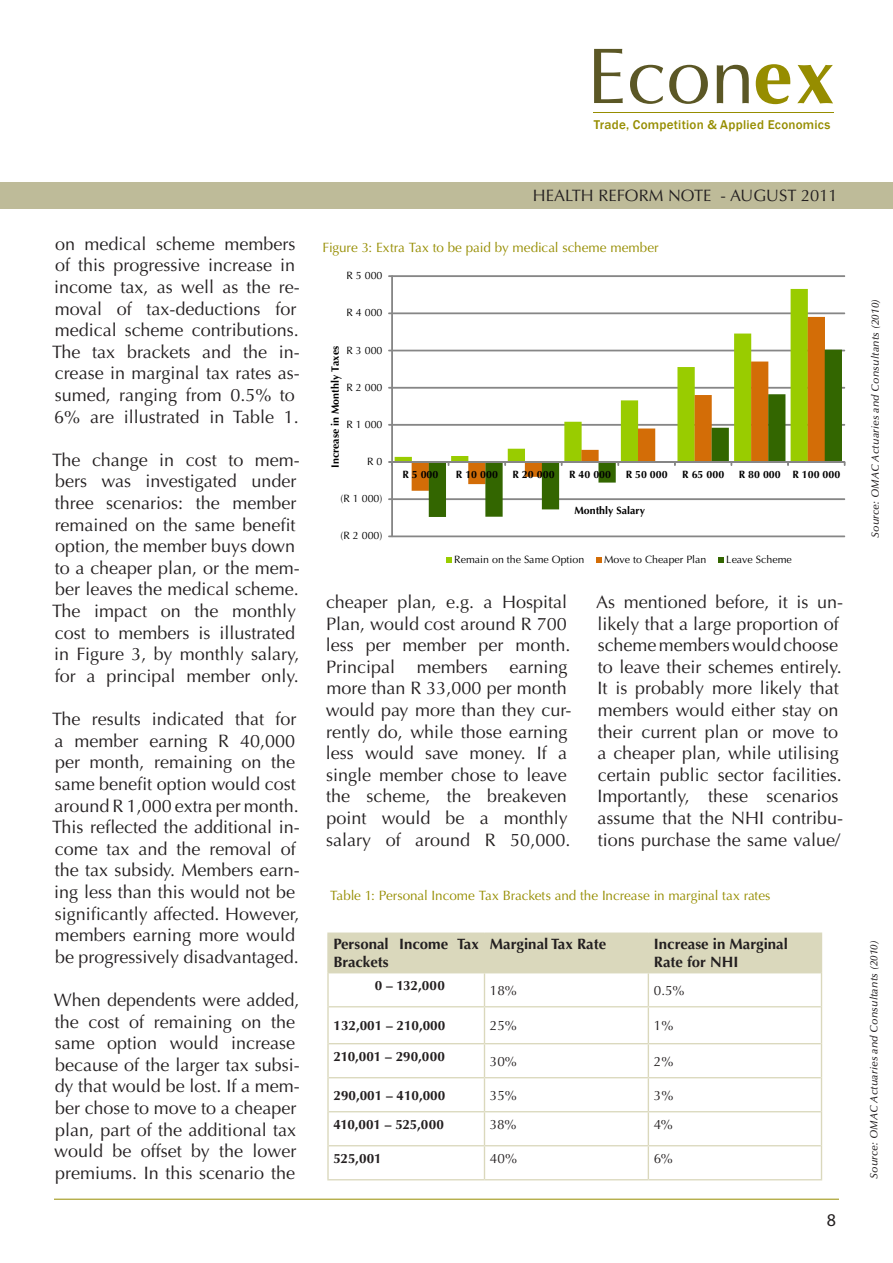
<style>
.page{position:relative;width:893px;height:1263px;background:#fff}
.page>*{position:absolute;margin:0;border:0;box-sizing:border-box;transform-origin:0 0}
.t1{font:18px/21.6px "Optima LT Std";color:#231f20}
.t2{font:18px "Myriad Pro";color:#231f20}
.t3{font:16.5px "Optima LT Std";color:#231f20}
.t4{font:700 15px/18px "Optima LT Std";color:#231f20}
.t5{font:13.5px "Optima LT Std";letter-spacing:-.005em;color:#968d00}
.t6{font:700 13.5px "Optima LT Std";color:#231f20}
.t7{font:13.5px "Optima LT Std";color:#231f20}
.Body_Text{font:500 13.05px "Franklin Gothic";letter-spacing:.02em;color:#968d00}
.t8{font:10.65px "Optima LT Std";color:#000}
.t9{font:700 10.65px "Optima LT Std";color:#000}
.t10{font:italic 500 10.5px "Optima LT Std";letter-spacing:.02em;color:#231f20}
</style>
<div class="page">
<hr style="left:54px;top:1199px;width:785px;height:1px;background:#968d00">
<div style="left:0;top:183px;width:893px;height:25px;background:#bebb99"></div>
<svg style="left:594px;top:49px;width:29px;height:54px"></svg>
<svg style="left:630px;top:65px;width:78px;height:39px"></svg>
<svg style="left:717px;top:65px;width:32px;height:38px"></svg>
<svg style="left:756px;top:64px;width:35px;height:40px"></svg>
<svg style="left:797px;top:65px;width:36px;height:38px"></svg>
<hr style="left:593px;top:112px;width:240px;height:1px;background:#968d00">
<svg style="left:388px;top:275px;width:458px;height:288px"></svg>
<div style="left:329px;top:934px;width:492px;height:38px;background:#dad8bc"></div>
<hr style="left:327px;top:973px;width:2px;height:34px;background:#dad8bc">
<hr style="left:484px;top:973px;width:1px;height:33px;background:#dad8bc">
<hr style="left:648px;top:973px;width:1px;height:33px;background:#dad8bc">
<hr style="left:821px;top:973px;width:1px;height:34px;background:#dad8bc">
<hr style="left:327px;top:1007px;width:2px;height:37px;background:#dad8bc">
<hr style="left:484px;top:1007px;width:1px;height:36px;background:#dad8bc">
<hr style="left:648px;top:1007px;width:1px;height:36px;background:#dad8bc">
<hr style="left:821px;top:1007px;width:1px;height:37px;background:#dad8bc">
<hr style="left:327px;top:1044px;width:2px;height:34px;background:#dad8bc">
<hr style="left:484px;top:1044px;width:1px;height:33px;background:#dad8bc">
<hr style="left:648px;top:1044px;width:1px;height:33px;background:#dad8bc">
<hr style="left:821px;top:1044px;width:1px;height:34px;background:#dad8bc">
<hr style="left:327px;top:1078px;width:2px;height:34px;background:#dad8bc">
<hr style="left:484px;top:1078px;width:1px;height:33px;background:#dad8bc">
<hr style="left:648px;top:1078px;width:1px;height:33px;background:#dad8bc">
<hr style="left:821px;top:1078px;width:1px;height:34px;background:#dad8bc">
<hr style="left:327px;top:1112px;width:2px;height:34px;background:#dad8bc">
<hr style="left:484px;top:1112px;width:1px;height:33px;background:#dad8bc">
<hr style="left:648px;top:1112px;width:1px;height:33px;background:#dad8bc">
<hr style="left:821px;top:1112px;width:1px;height:34px;background:#dad8bc">
<hr style="left:327px;top:1146px;width:2px;height:33px;background:#dad8bc">
<hr style="left:484px;top:1146px;width:1px;height:33px;background:#dad8bc">
<hr style="left:648px;top:1146px;width:1px;height:33px;background:#dad8bc">
<hr style="left:821px;top:1146px;width:1px;height:33px;background:#dad8bc">
<hr style="left:329px;top:1006px;width:155px;height:1px;background:#dad8bc">
<hr style="left:484px;top:1006px;width:164px;height:1px;background:#dad8bc">
<hr style="left:648px;top:1006px;width:173px;height:1px;background:#dad8bc">
<hr style="left:329px;top:1043px;width:155px;height:1px;background:#dad8bc">
<hr style="left:484px;top:1043px;width:164px;height:1px;background:#dad8bc">
<hr style="left:648px;top:1043px;width:173px;height:1px;background:#dad8bc">
<hr style="left:329px;top:1077px;width:155px;height:1px;background:#dad8bc">
<hr style="left:484px;top:1077px;width:164px;height:1px;background:#dad8bc">
<hr style="left:648px;top:1077px;width:173px;height:1px;background:#dad8bc">
<hr style="left:329px;top:1111px;width:155px;height:1px;background:#dad8bc">
<hr style="left:484px;top:1111px;width:164px;height:1px;background:#dad8bc">
<hr style="left:648px;top:1111px;width:173px;height:1px;background:#dad8bc">
<hr style="left:329px;top:1145px;width:155px;height:1px;background:#dad8bc">
<hr style="left:484px;top:1145px;width:164px;height:1px;background:#dad8bc">
<hr style="left:648px;top:1145px;width:173px;height:1px;background:#dad8bc">
<hr style="left:327px;top:1179px;width:157px;height:1px;background:#dad8bc">
<hr style="left:484px;top:1179px;width:164px;height:1px;background:#dad8bc">
<hr style="left:648px;top:1179px;width:174px;height:1px;background:#dad8bc">
<hr style="left:327px;top:932px;width:157px;height:2px;background:#dad8bc">
<hr style="left:484px;top:932px;width:164px;height:2px;background:#dad8bc">
<hr style="left:648px;top:932px;width:174px;height:2px;background:#dad8bc">
<hr style="left:329px;top:972px;width:155px;height:1px;background:#dad8bc">
<hr style="left:484px;top:972px;width:164px;height:1px;background:#dad8bc">
<hr style="left:648px;top:972px;width:173px;height:1px;background:#dad8bc">
<hr style="left:327px;top:934px;width:2px;height:39px;background:#dad8bc">
<hr style="left:484px;top:934px;width:1px;height:38px;background:#dad8bc">
<hr style="left:648px;top:934px;width:1px;height:38px;background:#dad8bc">
<hr style="left:821px;top:934px;width:1px;height:39px;background:#dad8bc">
<p class="t1" style="left:52px;top:233px;width:249px">on medical scheme members of this progressive increase in income tax, as well as the re&shy;moval of tax-deductions for medical scheme contributions.<br>The tax brackets and the in&shy;crease in marginal tax rates as&shy;sumed, ranging from 0.5% to<br>6% are illustrated in Table 1.</p>
<p class="t1" style="left:52px;top:449px;width:249px">The change in cost to mem&shy;bers was investigated under three scenarios: the member remained on the same benefit option, the member buys down to a cheaper plan, or the mem&shy;ber leaves the medical scheme.<br>The impact on the monthly cost to members is illustrated in Figure 3, by monthly salary, for a principal member only.</p>
<p class="t1" style="left:52px;top:708px;width:249px">The results indicated that for a member earning R 40,000 per month, remaining on the same benefit option would cost around R 1,000 extra per month.<br>This reflected the additional in&shy;come tax and the removal of the tax subsidy. Members earn&shy;ing less than this would not be significantly affected. However, members earning more would be progressively disadvantaged.</p>
<p class="t1" style="left:54px;top:989px;width:248px">When dependents were added, the cost of remaining on the same option would increase because of the larger tax subsi&shy;dy that would be lost. If a mem&shy;ber chose to move to a cheaper plan, part of the additional tax would be offset by the lower premiums. In this scenario the</p>
<p class="Body_Text" style="left:594px;top:116px;width:238px">Trade, Competition &amp; Applied Economics</p>
<p class="t3" style="left:533px;top:186px;width:306px">HEALTH REFORM NOTE - AUGUST 2011</p>
<p class="t5" style="left:322px;top:240px;width:338px">Figure 3: Extra Tax to be paid by medical scheme member</p>
<p class="t8" style="left:346px;top:269px;width:38px">R 5 000</p>
<p class="t8" style="left:346px;top:307px;width:38px">R 4 000</p>
<p class="t9" style="left:329px;top:468px;width:123px;rotate:-90deg">Increase in Monthly Taxes</p>
<p class="t8" style="left:346px;top:344px;width:38px">R 3 000</p>
<p class="t8" style="left:346px;top:381px;width:38px">R 2 000</p>
<p class="t8" style="left:346px;top:418px;width:38px">R 1 000</p>
<p class="t8" style="left:367px;top:455px;width:17px">R 0</p>
<p class="t8" style="left:340px;top:492px;width:44px">(R 1 000)</p>
<p class="t8" style="left:340px;top:530px;width:44px">(R 2 000)</p>
<p class="t9" style="left:402px;top:469px;width:38px">R 5 000</p>
<p class="t9" style="left:456px;top:469px;width:44px">R 10 000</p>
<p class="t9" style="left:512px;top:469px;width:44px">R 20 000</p>
<p class="t9" style="left:569px;top:469px;width:44px">R 40 000</p>
<p class="t9" style="left:626px;top:469px;width:44px">R 50 000</p>
<p class="t9" style="left:682px;top:469px;width:44px">R 65 000</p>
<p class="t9" style="left:739px;top:469px;width:103px">R 80 000 R 100 000</p>
<p class="t9" style="left:574px;top:504px;width:72px">Monthly Salary</p>
<p class="t8" style="left:454px;top:554px;width:132px">Remain on the Same Option</p>
<p class="t8" style="left:604px;top:554px;width:104px">Move to Cheaper Plan</p>
<p class="t8" style="left:726px;top:554px;width:67px">Leave Scheme</p>
<p class="t1" style="left:326px;top:591px;width:247px">cheaper plan, e.g. a Hospital<br>Plan, would cost around R 700 less per member per month.<br>Principal members earning more than R 33,000 per month would pay more than they cur&shy;rently do, while those earning less would save money. If a single member chose to leave the scheme, the breakeven point would be a monthly salary of around R 50,000.</p>
<p class="t1" style="left:596px;top:591px;width:248px">As mentioned before, it is un&shy;likely that a large proportion of scheme members would choose to leave their schemes entirely.<br>It is probably more likely that members would either stay on their current plan or move to a cheaper plan, while utilising certain public sector facilities.</p>
<p class="t1" style="left:598px;top:786px;width:247px">Importantly, these scenarios assume that the NHI contribu&shy;tions purchase the same value/</p>
<p class="t5" style="left:330px;top:888px;width:442px">Table 1: Personal Income Tax Brackets and the Increase in marginal tax rates</p>
<p class="t4" style="left:333px;top:935px;width:147px">Personal Income Tax<br>Brackets</p>
<p class="t4" style="left:490px;top:935px;width:118px">Marginal Tax Rate</p>
<p class="t4" style="left:654px;top:935px;width:136px">Increase in Marginal<br>Rate for NHI</p>
<p class="t6" style="left:375px;top:978px;width:72px">0 – 132,000</p>
<p class="t7" style="left:490px;top:982px;width:29px">18%</p>
<p class="t7" style="left:654px;top:982px;width:32px">0.5%</p>
<p class="t6" style="left:333px;top:1018px;width:113px">132,001 – 210,000</p>
<p class="t7" style="left:490px;top:1018px;width:29px">25%</p>
<p class="t7" style="left:654px;top:1018px;width:21px">1%</p>
<p class="t6" style="left:333px;top:1049px;width:113px">210,001 – 290,000</p>
<p class="t7" style="left:490px;top:1053px;width:29px">30%</p>
<p class="t7" style="left:654px;top:1053px;width:21px">2%</p>
<p class="t6" style="left:333px;top:1087px;width:113px">290,001 – 410,000</p>
<p class="t7" style="left:490px;top:1087px;width:29px">35%</p>
<p class="t7" style="left:654px;top:1087px;width:21px">3%</p>
<p class="t6" style="left:333px;top:1117px;width:112px">410,001 – 525,000</p>
<p class="t7" style="left:490px;top:1117px;width:28px">38%</p>
<p class="t7" style="left:654px;top:1117px;width:20px">4%</p>
<p class="t6" style="left:333px;top:1151px;width:50px">525,001</p>
<p class="t7" style="left:490px;top:1151px;width:29px">40%</p>
<p class="t7" style="left:654px;top:1151px;width:20px">6%</p>
<p class="t2" style="left:827px;top:1209px;width:11px">8</p>
<p class="t10" style="left:869px;top:538px;width:240px;rotate:-90deg">Source: OMAC Actuaries and Consultants (2010)</p>
<p class="t10" style="left:868px;top:1179px;width:240px;rotate:-90deg">Source: OMAC Actuaries and Consultants (2010)</p>
</div>
